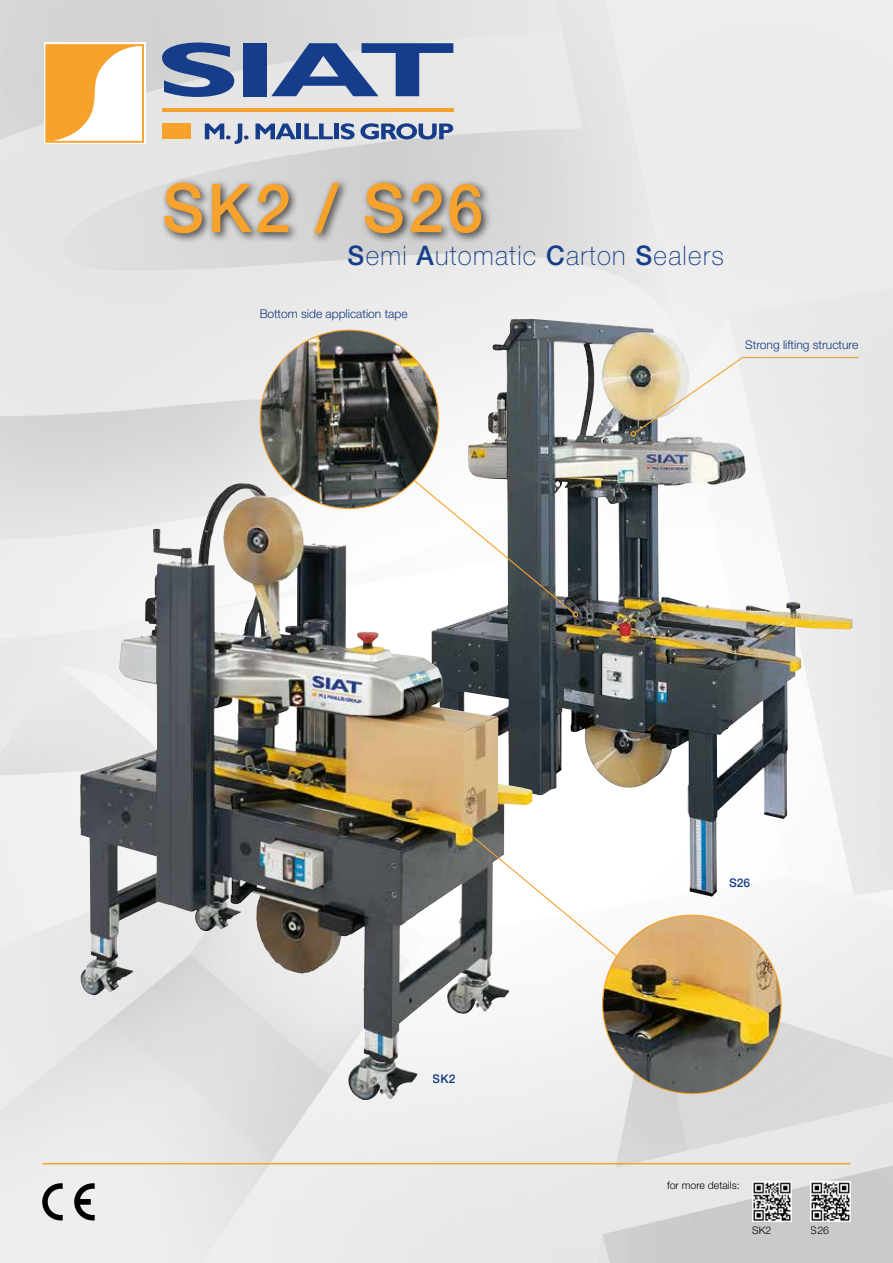
<style>
.page{position:relative;width:893px;height:1263px;background:#fff}
.page>*{position:absolute;margin:0;border:0;box-sizing:border-box;transform-origin:0 0}
.t1{font:500 67.5px "Helvetica Neue LT Std";letter-spacing:.05em;color:#f6a22d;scale:.96 1}
.t2{font:100 27px "Helvetica Neue LT Std";letter-spacing:.05em;color:#153d8a;scale:.96 1}
.t3{font:300 12px "Helvetica Neue LT Std";color:#153d8a}
.t4{font:500 12px "Helvetica Neue LT Std";color:#153d8a}
.t5{font:300 10.5px "Helvetica Neue LT Std";color:#000}
.s1{font-weight:500}
</style>
<div class="page">
<img style="left:0;top:0;width:893px;height:1263px">
<img style="left:432px;top:319px;width:421px;height:577px">
<img style="left:149px;top:484px;width:87px;height:114px">
<hr style="left:162px;top:108px;width:291px;height:4px;background:#f6a22d">
<svg style="left:162px;top:43px;width:72px;height:54px"></svg>
<div style="left:244px;top:43px;width:23px;height:53px;background:#153d8a"></div>
<svg style="left:271px;top:43px;width:182px;height:53px"></svg>
<svg style="left:205px;top:124px;width:44px;height:20px"></svg>
<svg style="left:255px;top:124px;width:41px;height:15px"></svg>
<hr style="left:297px;top:124px;width:4px;height:15px;background:#153d8a">
<svg style="left:304px;top:124px;width:29px;height:15px"></svg>
<hr style="left:334px;top:124px;width:4px;height:15px;background:#153d8a">
<svg style="left:341px;top:123px;width:112px;height:16px"></svg>
<div style="left:162px;top:124px;width:29px;height:15px;background:#f6a22d"></div>
<div style="left:44px;top:43px;width:102px;height:101px;background:#fff"></div>
<svg style="left:45px;top:44px;width:99px;height:99px"></svg>
<div style="left:160px;top:178px;width:332px;height:66px;background:#000;opacity:.75"></div>
<hr style="left:43px;top:1163px;width:807px;height:1px;background:#f6a22d">
<svg style="left:42px;top:1183px;width:21px;height:37px"></svg>
<svg style="left:74px;top:1183px;width:21px;height:37px"></svg>
<img style="left:752px;top:1182px;width:40px;height:39px">
<img style="left:811px;top:1182px;width:39px;height:39px">
<svg style="left:411px;top:477px;width:167px;height:140px"></svg>
<img style="left:260px;top:330px;width:178px;height:178px;border-radius:89px">
<svg style="left:464px;top:829px;width:168px;height:140px"></svg>
<img style="left:603px;top:915px;width:178px;height:179px;border-radius:89px">
<svg style="left:630px;top:356px;width:230px;height:81px"></svg>
<h1 class="t1" style="left:162px;top:168px;width:336px">SK2 / S26</h1>
<h2 class="t2" style="left:348px;top:240px;width:393px"><span class="s1">S</span>emi <span class="s1">A</span>utomatic <span class="s1">C</span>arton <span class="s1">S</span>ealers</h2>
<p class="t3" style="left:259px;top:306px;width:150px">Bottom side application tape</p>
<p class="t4" style="left:433px;top:1072px;width:24px">SK2</p>
<p class="t3" style="left:745px;top:338px;width:115px">Strong lifting structure</p>
<p class="t4" style="left:729px;top:876px;width:23px">S26</p>
<p class="t5" style="left:667px;top:1179px;width:74px">for more details:</p>
<p class="t5" style="left:752px;top:1224px;width:21px">SK2</p>
<p class="t5" style="left:811px;top:1224px;width:20px">S26</p>
</div>
